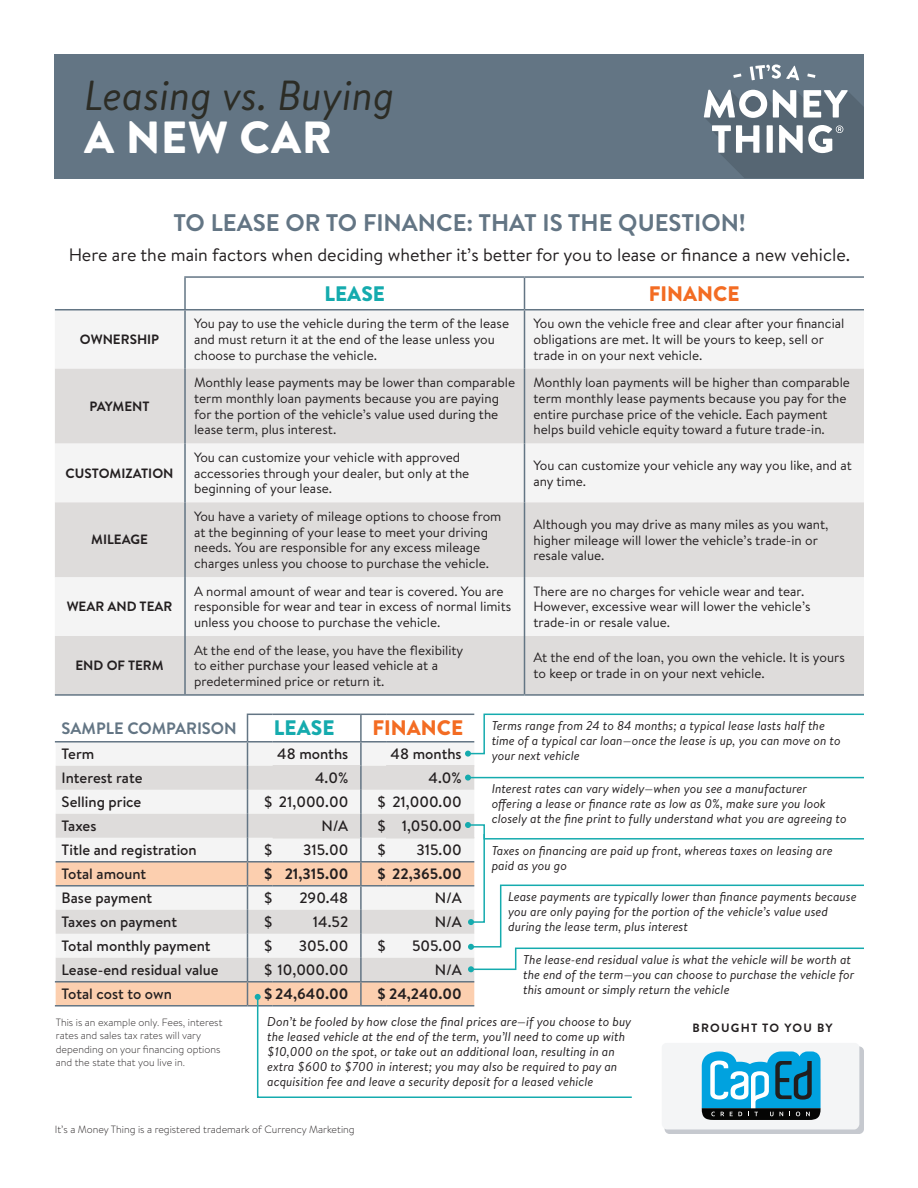
<style>
.page{position:relative;width:918px;height:1188px;background:#fff}
.page>*{position:absolute;margin:0;border:0;box-sizing:border-box;transform-origin:0 0}
.t1{font:900 45px "Brandon Text";letter-spacing:.02em;color:#fff}
.t2{font:italic 42px "Brandon Text";color:#2c2c25}
.t3{font:700 24px "Brandon Text";color:#637584}
.t4{font:900 21px "Brandon Text";color:#f36c23}
.t5{font:900 21px "Brandon Text";color:#15abae}
.t6{font:18px "Brandon Text";color:#231f20}
.t7{font:700 16.5px "Brandon Text";color:#637584}
.t8{font:500 15px "Brandon Text";color:#231f20}
.t9{font:700 15px "Brandon Text";color:#231f20}
.t10{font:13.5px/15.8px "Brandon Text";color:#231f20}
.t11{font:700 13.5px "Brandon Text";color:#231f20}
.t12{font:italic 12.75px/15px "Brandon Text";color:#231f20}
.t13{font:700 12px "Brandon Text";letter-spacing:.1em;color:#231f20}
.t14{font:300 10.5px/13.5px "Brandon Text";color:#231f20}
</style>
<div class="page">
<div style="left:665px;top:1046px;width:199px;height:88px;background:#c6c9cf;border-radius:5px"></div>
<div style="left:54px;top:54px;width:810px;height:124px;background:#637584"></div>
<div style="left:55px;top:310px;width:809px;height:326px;background:#f4f4f4"></div>
<svg style="left:55px;top:369px;width:809px;height:208px;fill:#dedcdb"></svg>
<div style="left:55px;top:636px;width:809px;height:58px;background:#dedcdb"></div>
<hr style="left:184px;top:276px;width:341px;height:2px;background:#637584">
<hr style="left:525px;top:276px;width:339px;height:2px;background:#637584">
<hr style="left:55px;top:309px;width:130px;height:1px;background:#637584">
<hr style="left:185px;top:309px;width:340px;height:1px;background:#637584">
<hr style="left:525px;top:309px;width:339px;height:1px;background:#637584">
<hr style="left:55px;top:694px;width:130px;height:2px;background:#637584">
<hr style="left:185px;top:694px;width:340px;height:2px;background:#637584">
<hr style="left:525px;top:694px;width:339px;height:2px;background:#637584">
<hr style="left:184px;top:278px;width:2px;height:31px;background:#637584">
<hr style="left:524px;top:278px;width:1px;height:31px;background:#637584">
<hr style="left:184px;top:310px;width:2px;height:59px;background:#637584">
<hr style="left:524px;top:310px;width:1px;height:59px;background:#637584">
<hr style="left:184px;top:369px;width:2px;height:74px;background:#637584">
<hr style="left:524px;top:369px;width:1px;height:74px;background:#637584">
<hr style="left:184px;top:443px;width:2px;height:59px;background:#637584">
<hr style="left:524px;top:443px;width:1px;height:59px;background:#637584">
<hr style="left:184px;top:502px;width:2px;height:75px;background:#637584">
<hr style="left:524px;top:502px;width:1px;height:75px;background:#637584">
<hr style="left:184px;top:577px;width:2px;height:59px;background:#637584">
<hr style="left:524px;top:577px;width:1px;height:59px;background:#637584">
<hr style="left:184px;top:636px;width:2px;height:58px;background:#637584">
<hr style="left:524px;top:636px;width:1px;height:58px;background:#637584">
<svg style="left:704px;top:64px;width:160px;height:114px"></svg>
<div style="left:56px;top:743px;width:191px;height:23px;background:#f4f4f4"></div>
<svg style="left:56px;top:766px;width:191px;height:95px;fill:#e4e3e2"></svg>
<svg style="left:56px;top:863px;width:191px;height:142px"></svg>
<hr style="left:55px;top:741px;width:192px;height:2px;background:#637584">
<hr style="left:55px;top:981px;width:192px;height:2px;background:#637584">
<hr style="left:55px;top:1005px;width:192px;height:2px;background:#637584">
<hr style="left:56px;top:861px;width:192px;height:2px;background:#637584">
<hr style="left:56px;top:885px;width:192px;height:2px;background:#637584">
<svg style="left:247px;top:713px;width:617px;height:417px"></svg>
<h2 class="t2" style="left:84px;top:66px;width:312px">Leasing vs. Buying</h2>
<h1 class="t1" style="left:84px;top:106px;width:249px">A NEW CAR</h1>
<h3 class="t3" style="left:173px;top:206px;width:574px">TO LEASE OR TO FINANCE: THAT IS THE QUESTION!</h3>
<h3 class="t6" style="left:69px;top:243px;width:783px">Here are the main factors when deciding whether it’s better for you to lease or finance a new vehicle.</h3>
<h3 class="t5" style="left:324px;top:279px;width:62px">LEASE</h3>
<h3 class="t4" style="left:649px;top:279px;width:92px">FINANCE</h3>
<p class="t11" style="left:80px;top:330px;width:81px">OWNERSHIP</p>
<p class="t10" style="left:194px;top:315px;width:317px">You pay to use the vehicle during the term of the lease and must return it at the end of the lease unless you choose to purchase the vehicle.</p>
<p class="t10" style="left:534px;top:315px;width:312px">You own the vehicle free and clear after your financial obligations are met. It will be yours to keep, sell or trade in on your next vehicle.</p>
<p class="t11" style="left:90px;top:397px;width:61px">PAYMENT</p>
<p class="t11" style="left:66px;top:464px;width:109px">CUSTOMIZATION</p>
<p class="t11" style="left:91px;top:530px;width:58px">MILEAGE</p>
<p class="t11" style="left:67px;top:597px;width:107px">WEAR AND TEAR</p>
<p class="t11" style="left:76px;top:656px;width:90px">END OF TERM</p>
<p class="t10" style="left:194px;top:374px;width:323px">Monthly lease payments may be lower than comparable term monthly loan payments because you are paying for the portion of the vehicle’s value used during the lease term, plus interest.</p>
<p class="t10" style="left:534px;top:374px;width:318px">Monthly loan payments will be higher than comparable term monthly lease payments because you pay for the entire purchase price of the vehicle. Each payment helps build vehicle equity toward a future trade-in.</p>
<p class="t10" style="left:194px;top:449px;width:277px">You can customize your vehicle with approved accessories through your dealer, but only at the beginning of your lease.</p>
<p class="t10" style="left:534px;top:457px;width:320px">You can customize your vehicle any way you like, and at any time.</p>
<p class="t10" style="left:194px;top:508px;width:309px">You have a variety of mileage options to choose from at the beginning of your lease to meet your driving needs. You are responsible for any excess mileage charges unless you choose to purchase the vehicle.</p>
<p class="t10" style="left:534px;top:516px;width:296px">Although you may drive as many miles as you want, higher mileage will lower the vehicle’s trade-in or resale value.</p>
<p class="t10" style="left:194px;top:583px;width:319px">A normal amount of wear and tear is covered. You are responsible for wear and tear in excess of normal limits unless you choose to purchase the vehicle.</p>
<p class="t10" style="left:534px;top:583px;width:279px">There are no charges for vehicle wear and tear.<br>However, excessive wear will lower the vehicle’s trade-in or resale value.</p>
<p class="t10" style="left:194px;top:642px;width:271px">At the end of the lease, you have the flexibility to either purchase your leased vehicle at a predetermined price or return it.</p>
<p class="t10" style="left:534px;top:649px;width:313px">At the end of the loan, you own the vehicle. It is yours to keep or trade in on your next vehicle.</p>
<p class="t7" style="left:62px;top:717px;width:177px">SAMPLE COMPARISON</p>
<h3 class="t5" style="left:274px;top:713px;width:62px">LEASE</h3>
<h3 class="t4" style="left:373px;top:713px;width:92px">FINANCE</h3>
<p class="t8" style="left:62px;top:744px;width:34px">Term</p>
<p class="t8" style="left:277px;top:744px;width:73px">48 months</p>
<p class="t8" style="left:391px;top:744px;width:73px">48 months</p>
<p class="t8" style="left:62px;top:768px;width:82px">Interest rate</p>
<p class="t8" style="left:315px;top:768px;width:35px">4.0%</p>
<p class="t8" style="left:429px;top:768px;width:35px">4.0%</p>
<p class="t8" style="left:62px;top:792px;width:81px">Selling price</p>
<p class="t8" style="left:264px;top:792px;width:86px">$ 21,000.00</p>
<p class="t8" style="left:377px;top:792px;width:86px">$ 21,000.00</p>
<p class="t8" style="left:62px;top:816px;width:36px">Taxes</p>
<p class="t8" style="left:321px;top:815px;width:28px">N/A</p>
<p class="t8" style="left:377px;top:815px;width:86px">$ 1,050.00</p>
<p class="t8" style="left:62px;top:839px;width:137px">Title and registration</p>
<p class="t8" style="left:264px;top:839px;width:10px">$</p>
<p class="t8" style="left:303px;top:840px;width:47px">315.00</p>
<p class="t8" style="left:377px;top:839px;width:10px">$</p>
<p class="t8" style="left:416px;top:840px;width:47px">315.00</p>
<p class="t8" style="left:62px;top:864px;width:86px">Total amount</p>
<p class="t9" style="left:264px;top:863px;width:86px">$ 21,315.00</p>
<p class="t9" style="left:377px;top:863px;width:86px">$ 22,365.00</p>
<p class="t8" style="left:62px;top:888px;width:92px">Base payment</p>
<p class="t8" style="left:264px;top:888px;width:10px">$</p>
<p class="t8" style="left:299px;top:888px;width:50px">290.48</p>
<p class="t8" style="left:435px;top:888px;width:28px">N/A</p>
<p class="t8" style="left:62px;top:912px;width:117px">Taxes on payment</p>
<p class="t8" style="left:264px;top:912px;width:10px">$</p>
<p class="t8" style="left:313px;top:912px;width:37px">14.52</p>
<p class="t8" style="left:435px;top:912px;width:28px">N/A</p>
<p class="t8" style="left:62px;top:936px;width:151px">Total monthly payment</p>
<p class="t8" style="left:264px;top:936px;width:10px">$</p>
<p class="t8" style="left:299px;top:936px;width:51px">305.00</p>
<p class="t8" style="left:377px;top:936px;width:11px">$</p>
<p class="t8" style="left:412px;top:936px;width:51px">505.00</p>
<p class="t8" style="left:62px;top:959px;width:159px">Lease-end residual value</p>
<p class="t8" style="left:264px;top:959px;width:86px">$ 10,000.00</p>
<p class="t8" style="left:435px;top:959px;width:28px">N/A</p>
<p class="t8" style="left:62px;top:984px;width:112px">Total cost to own</p>
<p class="t9" style="left:264px;top:983px;width:86px">$ 24,640.00</p>
<p class="t9" style="left:377px;top:983px;width:86px">$ 24,240.00</p>
<p class="t12" style="left:492px;top:718px;width:351px">Terms range from 24 to 84 months; a typical lease lasts half the time of a typical car loan—once the lease is up, you can move on to your next vehicle</p>
<p class="t12" style="left:492px;top:781px;width:357px">Interest rates can vary widely—when you see a manufacturer offering a lease or finance rate as low as 0%, make sure you look closely at the fine print to fully understand what you are agreeing to</p>
<p class="t12" style="left:492px;top:843px;width:343px">Taxes on financing are paid up front, whereas taxes on leasing are paid as you go</p>
<p class="t12" style="left:508px;top:889px;width:350px">Lease payments are typically lower than finance payments because you are only paying for the portion of the vehicle’s value used during the lease term, plus interest</p>
<p class="t12" style="left:523px;top:952px;width:333px">The lease-end residual value is what the vehicle will be worth at the end of the term—you can choose to purchase the vehicle for this amount or simply return the vehicle</p>
<p class="t14" style="left:56px;top:1015px;width:168px">This is an example only. Fees, interest rates and sales tax rates will vary depending on your financing options and the state that you live in.</p>
<p class="t12" style="left:267px;top:1014px;width:366px">Don’t be fooled by how close the final prices are—if you choose to buy the leased vehicle at the end of the term, you’ll need to come up with $10,000 on the spot, or take out an additional loan, resulting in an extra $600 to $700 in interest; you may also be required to pay an acquisition fee and leave a security deposit for a leased vehicle</p>
<p class="t14" style="left:55px;top:1122px;width:301px">It’s a Money Thing is a registered trademark of Currency Marketing</p>
<p class="t13" style="left:693px;top:1020px;width:142px">BROUGHT TO YOU BY</p>
</div>
